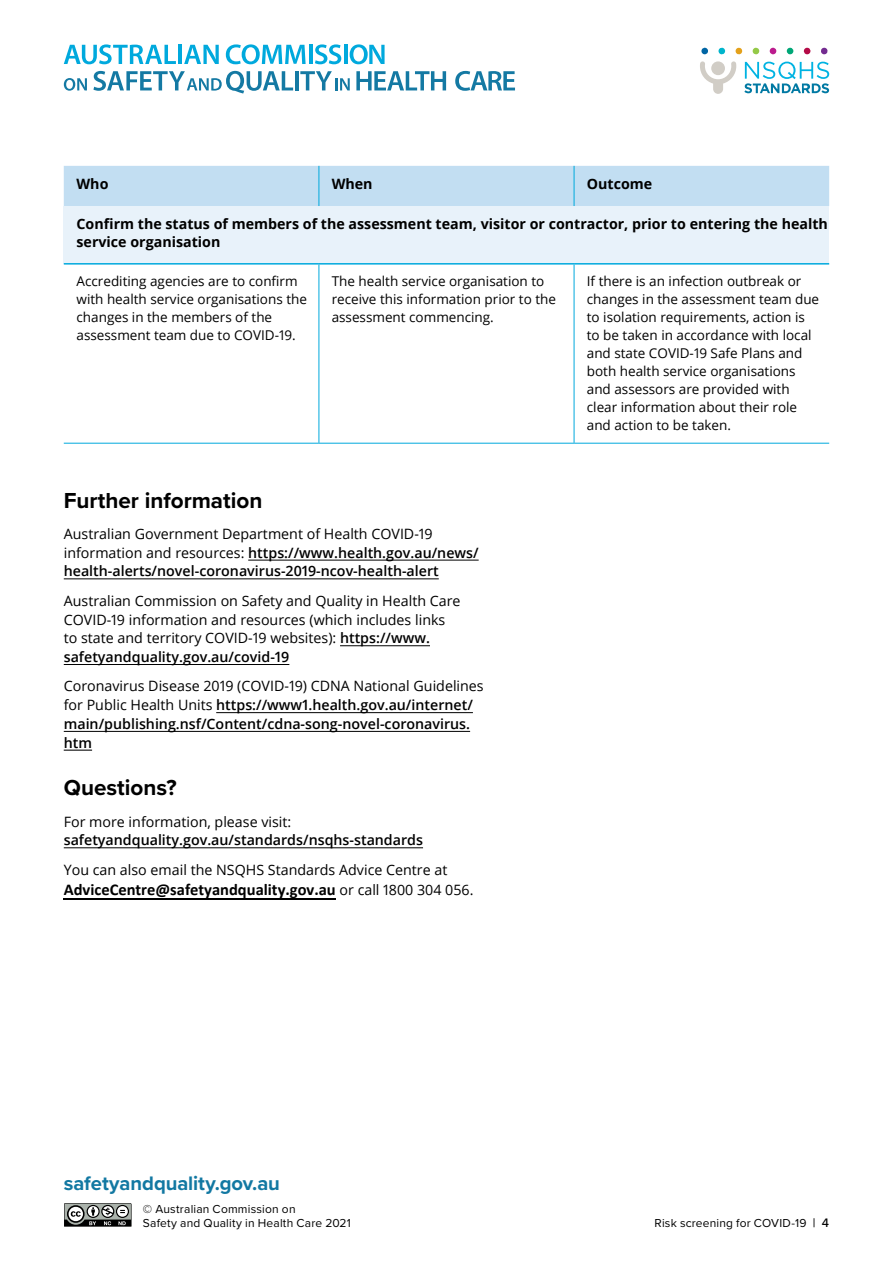
<style>
.page{position:relative;width:893px;height:1263px;background:#fff}
.page>*{position:absolute;margin:0;border:0;box-sizing:border-box;transform-origin:0 0}
.t1{font:700 22.5px "Proxima Nova";color:#000}
.t2{font:700 20.25px "Proxima Nova";letter-spacing:-.005em;color:#1278a2}
.t3{font:700 16.5px "Calibri";color:#000}
.t4{font:600 14.25px/18.8px "Open Sans";color:#000}
.t5{font:14.25px/18.8px "Open Sans";color:#000}
.TableHeadingLeft{font:700 14.25px/18px "Open Sans";color:#000}
.TableText{font:13.5px/18px "Open Sans";color:#000}
.Copyright{font:12px "Proxima Nova";letter-spacing:.015em;color:#000}
.s1{font-weight:400}
.s2{font-weight:600}
.s3{font-family:"Open Sans";font-weight:400;font-size:14.25px}
.s4{font-weight:500;font-size:12.75px}
</style>
<div class="page">
<svg style="left:64px;top:44px;width:112px;height:20px"></svg>
<hr style="left:178px;top:45px;width:4px;height:19px;background:#00a9dd">
<svg style="left:184px;top:45px;width:35px;height:19px"></svg>
<svg style="left:226px;top:44px;width:80px;height:20px"></svg>
<hr style="left:309px;top:45px;width:3px;height:19px;background:#00a9dd">
<svg style="left:315px;top:44px;width:26px;height:20px"></svg>
<hr style="left:344px;top:45px;width:3px;height:19px;background:#00a9dd">
<svg style="left:350px;top:44px;width:35px;height:20px"></svg>
<svg style="left:64px;top:78px;width:23px;height:13px"></svg>
<svg style="left:93px;top:71px;width:200px;height:23px"></svg>
<hr style="left:295px;top:71px;width:4px;height:19px;background:#1479a3">
<svg style="left:300px;top:71px;width:50px;height:19px"></svg>
<svg style="left:356px;top:71px;width:90px;height:19px"></svg>
<svg style="left:455px;top:71px;width:60px;height:20px"></svg>
<svg style="left:701px;top:47px;width:7px;height:8px"></svg>
<svg style="left:718px;top:47px;width:7px;height:8px"></svg>
<svg style="left:735px;top:47px;width:7px;height:8px"></svg>
<svg style="left:752px;top:47px;width:7px;height:8px"></svg>
<svg style="left:770px;top:48px;width:6px;height:6px"></svg>
<svg style="left:787px;top:48px;width:6px;height:6px"></svg>
<svg style="left:804px;top:48px;width:7px;height:6px"></svg>
<svg style="left:821px;top:48px;width:7px;height:6px"></svg>
<svg style="left:744px;top:62px;width:85px;height:31px"></svg>
<svg style="left:700px;top:61px;width:36px;height:33px"></svg>
<svg style="left:64px;top:1203px;width:68px;height:24px;background:#747775"></svg>
<div style="left:64px;top:166px;width:765px;height:40px;background:#c2def2"></div>
<div style="left:64px;top:206px;width:765px;height:58px;background:#e8f2fa"></div>
<svg style="left:64px;top:265px;width:765px;height:178px"></svg>
<hr style="left:64px;top:443px;width:255px;height:1px;background:#00a9dd">
<hr style="left:319px;top:443px;width:255px;height:1px;background:#00a9dd">
<hr style="left:574px;top:443px;width:255px;height:1px;background:#00a9dd">
<hr style="left:319px;top:265px;width:1px;height:178px;background:#00a9dd">
<hr style="left:574px;top:265px;width:1px;height:178px;background:#00a9dd">
<hr style="left:319px;top:166px;width:1px;height:40px;background:#00a9dd">
<hr style="left:574px;top:166px;width:1px;height:40px;background:#00a9dd">
<hr style="left:64px;top:263px;width:255px;height:2px;background:#00a9dd">
<hr style="left:319px;top:263px;width:255px;height:2px;background:#00a9dd">
<hr style="left:574px;top:263px;width:255px;height:2px;background:#00a9dd">
<hr style="left:248px;top:560px;width:231px;height:1px;background:#000">
<hr style="left:64px;top:578px;width:375px;height:1px;background:#000">
<hr style="left:340px;top:645px;width:90px;height:1px;background:#000">
<hr style="left:64px;top:664px;width:225px;height:1px;background:#000">
<hr style="left:216px;top:712px;width:257px;height:1px;background:#000">
<hr style="left:64px;top:731px;width:406px;height:1px;background:#000">
<svg style="left:64px;top:750px;width:28px;height:1px"></svg>
<hr style="left:64px;top:847px;width:359px;height:1px;background:#000">
<hr style="left:64px;top:898px;width:272px;height:1px;background:#000">
<p class="TableHeadingLeft" style="left:77px;top:174px;width:33px">Who</p>
<p class="TableHeadingLeft" style="left:332px;top:174px;width:42px">When</p>
<p class="TableHeadingLeft" style="left:587px;top:174px;width:67px">Outcome</p>
<p class="TableHeadingLeft" style="left:77px;top:214px;width:753px">Confirm the status of members of the assessment team, visitor or contractor, prior to entering the health service organisation</p>
<p class="TableText" style="left:77px;top:272px;width:232px">Accrediting agencies are to confirm with health service organisations the changes in the members of the assessment team due to COVID-19.</p>
<p class="TableText" style="left:332px;top:272px;width:226px">The health service organisation to receive this information prior to the assessment commencing.</p>
<p class="TableText" style="left:587px;top:272px;width:234px">If there is an infection outbreak or changes in the assessment team due to isolation requirements, action is to be taken in accordance with local and state COVID-19 Safe Plans and both health service organisations and assessors are provided with clear information about their role and action to be taken.</p>
<p class="t1" style="left:64px;top:483px;width:200px">Further information</p>
<p class="t4" style="left:64px;top:524px;width:416px"><span class="s1">Australian Government Department of Health COVID-19 information and resources:</span> https://www.health.gov.au/news/ health-alerts/novel-coronavirus-2019-ncov-health-alert</p>
<p class="t5" style="left:64px;top:591px;width:398px">Australian Commission on Safety and Quality in Health Care COVID-19 information and resources (which includes links to state and territory COVID-19 websites): <span class="s2">https://www. safetyandquality.gov.au/covid-19</span></p>
<p class="t4" style="left:64px;top:677px;width:421px"><span class="s1">Coronavirus Disease 2019 (COVID-19) CDNA National Guidelines for Public Health Units</span> https://www1.health.gov.au/internet/ main/publishing.nsf/Content/cdna-song-novel-coronavirus. htm</p>
<p class="t1" style="left:64px;top:771px;width:114px">Questions?</p>
<p class="t4" style="left:64px;top:812px;width:361px"><span class="s1">For more information, please visit: </span>safetyandquality.gov.au/standards/nsqhs-standards</p>
<p class="t5" style="left:64px;top:860px;width:385px">You can also email the NSQHS Standards Advice Centre at</p>
<p class="t3" style="left:64px;top:878px;width:411px">AdviceCentre@safetyandquality.gov.au <span class="s3">or call 1800 304 056.</span></p>
<p class="t2" style="left:64px;top:1168px;width:218px">safetyandquality.gov.au</p>
<p class="Copyright" style="left:143px;top:1200px;width:154px">© Australian Commission on</p>
<p class="Copyright" style="left:143px;top:1214px;width:210px">Safety and Quality in Health Care 2021</p>
<p class="Copyright" style="left:655px;top:1214px;width:176px">Risk screening for COVID-19 <span class="s4">| 4</span></p>
</div>
